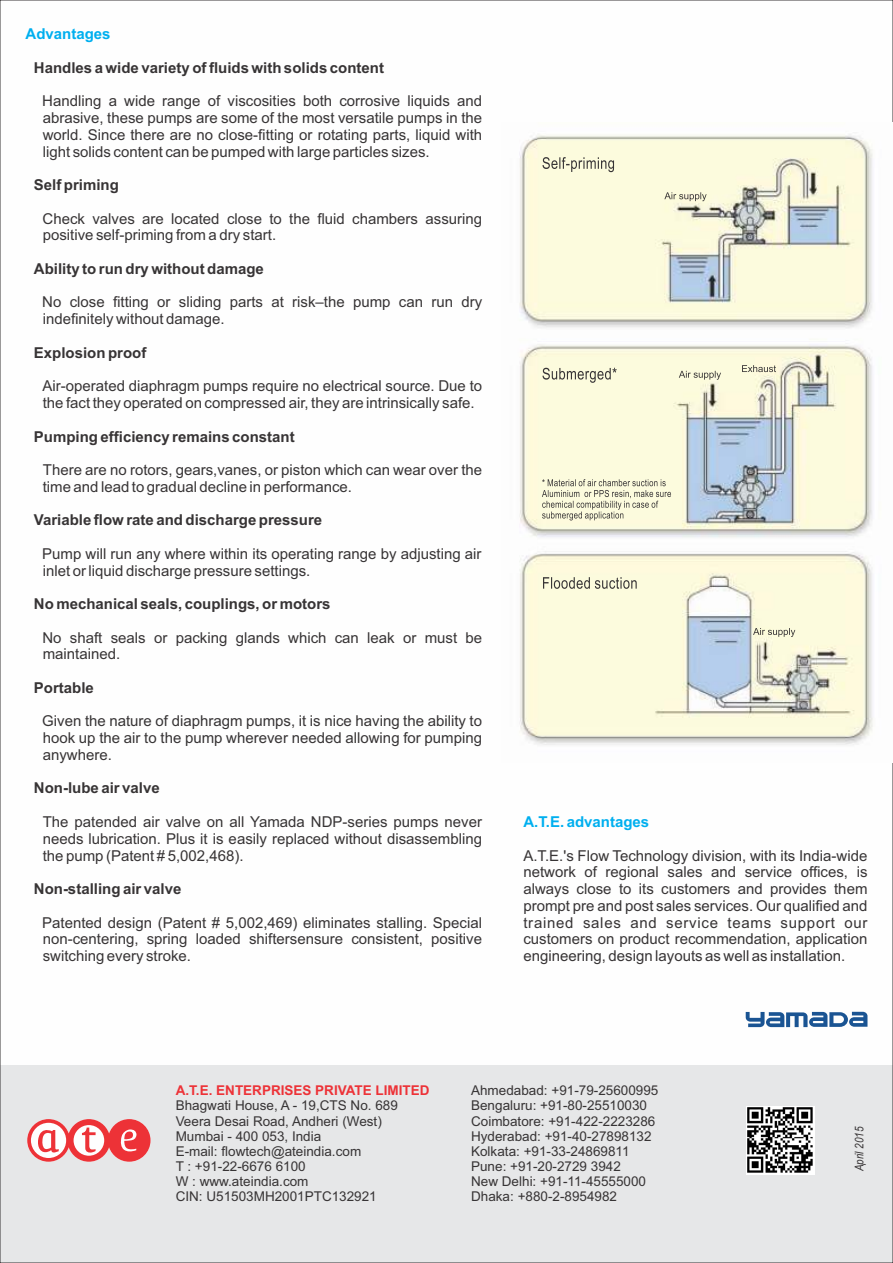
<style>
.page{position:relative;width:893px;height:1263px;background:#fff}
.page>*{position:absolute;margin:0;border:0;box-sizing:border-box;transform-origin:0 0}
.t1{font:15px/16.8px "Arial";color:#373435}
.t2{font:700 15px "Arial";color:#373435}
.t3{font:700 15px "Arial";color:#00afef}
.t4{font:13.5px/15.1px "Arial";color:#373435}
.t5{font:700 13.5px "Arial";color:#ed3237}
.t6{font:italic 12px "Arial Narrow";color:#373435}
</style>
<div class="page">
<div style="left:0;top:1065px;width:893px;height:198px;background:#e6e7e8"></div>
<svg style="left:27px;top:1119px;width:124px;height:43px"></svg>
<img style="left:747px;top:1106px;width:68px;height:68px">
<img style="left:519px;top:134px;width:354px;height:611px">
<svg style="left:542px;top:157px;width:72px;height:15px"></svg>
<svg style="left:542px;top:368px;width:75px;height:15px"></svg>
<svg style="left:542px;top:479px;width:129px;height:41px;background:#dbdac1"></svg>
<svg style="left:543px;top:577px;width:94px;height:12px"></svg>
<svg style="left:664px;top:192px;width:43px;height:9px"></svg>
<svg style="left:679px;top:371px;width:42px;height:9px"></svg>
<svg style="left:742px;top:365px;width:34px;height:7px"></svg>
<svg style="left:753px;top:628px;width:42px;height:9px"></svg>
<svg style="left:746px;top:1012px;width:121px;height:15px"></svg>
<p class="t3" style="left:26px;top:28px;width:87px">Advantages</p>
<p class="t2" style="left:34px;top:62px;width:352px">Handles a wide variety of fluids with solids content</p>
<p class="t1" style="left:42px;top:94px;width:441px;text-align:justify">Handling a wide range of viscosities both corrosive liquids and abrasive, these pumps are some of the most versatile pumps in the world. Since there are no close-fitting or rotating parts, liquid with light solids content can be pumped with large particles sizes.</p>
<p class="t2" style="left:34px;top:179px;width:87px">Self priming</p>
<p class="t1" style="left:43px;top:211px;width:441px">Check valves are located close to the fluid chambers assuring positive self-priming from a dry start.</p>
<p class="t2" style="left:34px;top:263px;width:231px">Ability to run dry without damage</p>
<p class="t1" style="left:42px;top:295px;width:441px">No close fitting or sliding parts at risk–the pump can run dry indefinitely without damage.</p>
<p class="t2" style="left:34px;top:347px;width:114px">Explosion proof</p>
<p class="t1" style="left:43px;top:379px;width:441px">Air-operated diaphragm pumps require no electrical source. Due to the fact they operated on compressed air, they are intrinsically safe.</p>
<p class="t2" style="left:34px;top:431px;width:262px">Pumping efficiency remains constant</p>
<p class="t1" style="left:43px;top:463px;width:441px">There are no rotors, gears,vanes, or piston which can wear over the time and lead to gradual decline in performance.</p>
<p class="t2" style="left:34px;top:514px;width:290px">Variable flow rate and discharge pressure</p>
<p class="t1" style="left:42px;top:546px;width:441px">Pump will run any where within its operating range by adjusting air inlet or liquid discharge pressure settings.</p>
<p class="t2" style="left:34px;top:598px;width:298px">No mechanical seals, couplings, or motors</p>
<p class="t1" style="left:42px;top:630px;width:441px">No shaft seals or packing glands which can leak or must be maintained.</p>
<p class="t2" style="left:34px;top:682px;width:62px">Portable</p>
<p class="t1" style="left:42px;top:714px;width:441px;text-align:justify">Given the nature of diaphragm pumps, it is nice having the ability to hook up the air to the pump wherever needed allowing for pumping anywhere.</p>
<p class="t2" style="left:34px;top:782px;width:127px">Non-lube air valve</p>
<p class="t1" style="left:43px;top:815px;width:441px;text-align:justify">The patended air valve on all Yamada NDP-series pumps never needs lubrication. Plus it is easily replaced without disassembling the pump (Patent # 5,002,468).</p>
<p class="t2" style="left:34px;top:883px;width:149px">Non-stalling air valve</p>
<p class="t1" style="left:42px;top:915px;width:441px;text-align:justify">Patented design (Patent # 5,002,469) eliminates stalling. Special non-centering, spring loaded shiftersensure consistent, positive switching every stroke.</p>
<p class="t3" style="left:523px;top:816px;width:127px">A.T.E. advantages</p>
<p class="t1" style="left:523px;top:848px;width:346px;text-align:justify">A.T.E.'s Flow Technology division, with its India-wide network of regional sales and service offices, is always close to its customers and provides them prompt pre and post sales services. Our qualified and trained sales and service teams support our customers on product recommendation, application engineering, design layouts as well as installation.</p>
<p class="t5" style="left:176px;top:1085px;width:255px">A.T.E. ENTERPRISES PRIVATE LIMITED</p>
<p class="t4" style="left:176px;top:1099px;width:224px">Bhagwati House, A - 19,CTS No. 689<br>Veera Desai Road, Andheri (West)<br>Mumbai - 400 053, India<br>E-mail: flowtech@ateindia.com<br>T : +91-22-6676 6100<br>W : www.ateindia.com<br>CIN: U51503MH2001PTC132921</p>
<p class="t4" style="left:471px;top:1084px;width:189px">Ahmedabad: +91-79-25600995<br>Bengaluru: +91-80-25510030<br>Coimbatore: +91-422-2223286<br>Hyderabad: +91-40-27898132<br>Kolkata: +91-33-24869811<br>Pune: +91-20-2729 3942<br>New Delhi: +91-11-45555000<br>Dhaka: +880-2-8954982</p>
<p class="t6" style="left:855px;top:1171px;width:46px;rotate:-90deg">April 2015</p>
</div>
